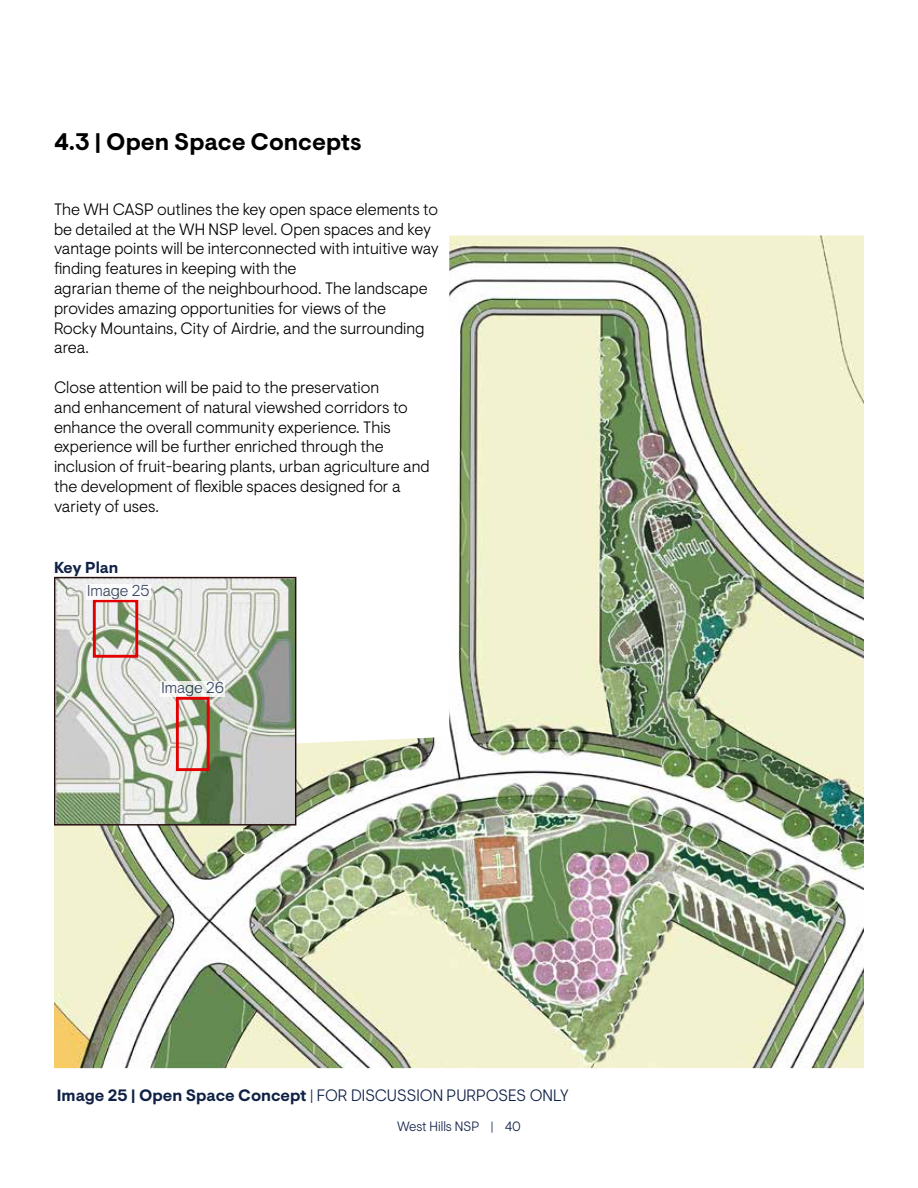
<style>
.page{position:relative;width:918px;height:1188px;background:#fff}
.page>*{position:absolute;margin:0;border:0;box-sizing:border-box;transform-origin:0 0}
.t1{font:700 24px "Visuelt";color:#000}
.t2{font:300 16.5px/19.8px "Visuelt";color:#000}
.t3{font:300 16.5px "Visuelt";color:#102146}
.t4{font:300 15.9px "Visuelt";color:#102146}
.t5{font:700 15.9px "Visuelt";color:#102146}
.t6{font:300 13.5px "Visuelt";color:#102146}
.s1{font-weight:700}
</style>
<div class="page">
<img style="left:54px;top:235px;width:810px;height:833px">
<img style="left:56px;top:579px;width:238px;height:245px">
<div style="left:54px;top:577px;width:242px;height:249px;border:1px solid #260d0d"></div>
<svg style="left:160px;top:681px;width:65px;height:16px"></svg>
<div style="left:93px;top:599px;width:45px;height:59px;border:3px solid #e20000"></div>
<div style="left:176px;top:697px;width:34px;height:74px;border:3px solid #e20000"></div>
<div style="left:86px;top:584px;width:65px;height:15px;background:#fff"></div>
<h1 class="t1" style="left:54px;top:127px;width:309px">4.3 | Open Space Concepts</h1>
<p class="t2" style="left:54px;top:199px;width:386px">The WH CASP outlines the key open space elements to be detailed at the WH NSP level. Open spaces and key vantage points will be interconnected with intuitive way finding features in keeping with the<br>agrarian theme of the neighbourhood. The landscape provides amazing opportunities for views of the<br>Rocky Mountains, City of Airdrie, and the surrounding area.</p>
<p class="t2" style="left:54px;top:377px;width:377px">Close attention will be paid to the preservation<br>and enhancement of natural viewshed corridors to enhance the overall community experience. This experience will be further enriched through the inclusion of fruit-bearing plants, urban agriculture and the development of flexible spaces designed for a variety of uses.</p>
<p class="t5" style="left:54px;top:558px;width:66px">Key Plan</p>
<p class="t4" style="left:87px;top:581px;width:64px">Image 25</p>
<p class="t4" style="left:162px;top:678px;width:64px">Image 26</p>
<p class="t3" style="left:57px;top:1086px;width:513px"><span class="s1">Image 25 | Open Space Concept</span> | FOR DISCUSSION PURPOSES ONLY</p>
<p class="t6" style="left:397px;top:1119px;width:125px">West Hills NSP | 40</p>
</div>
